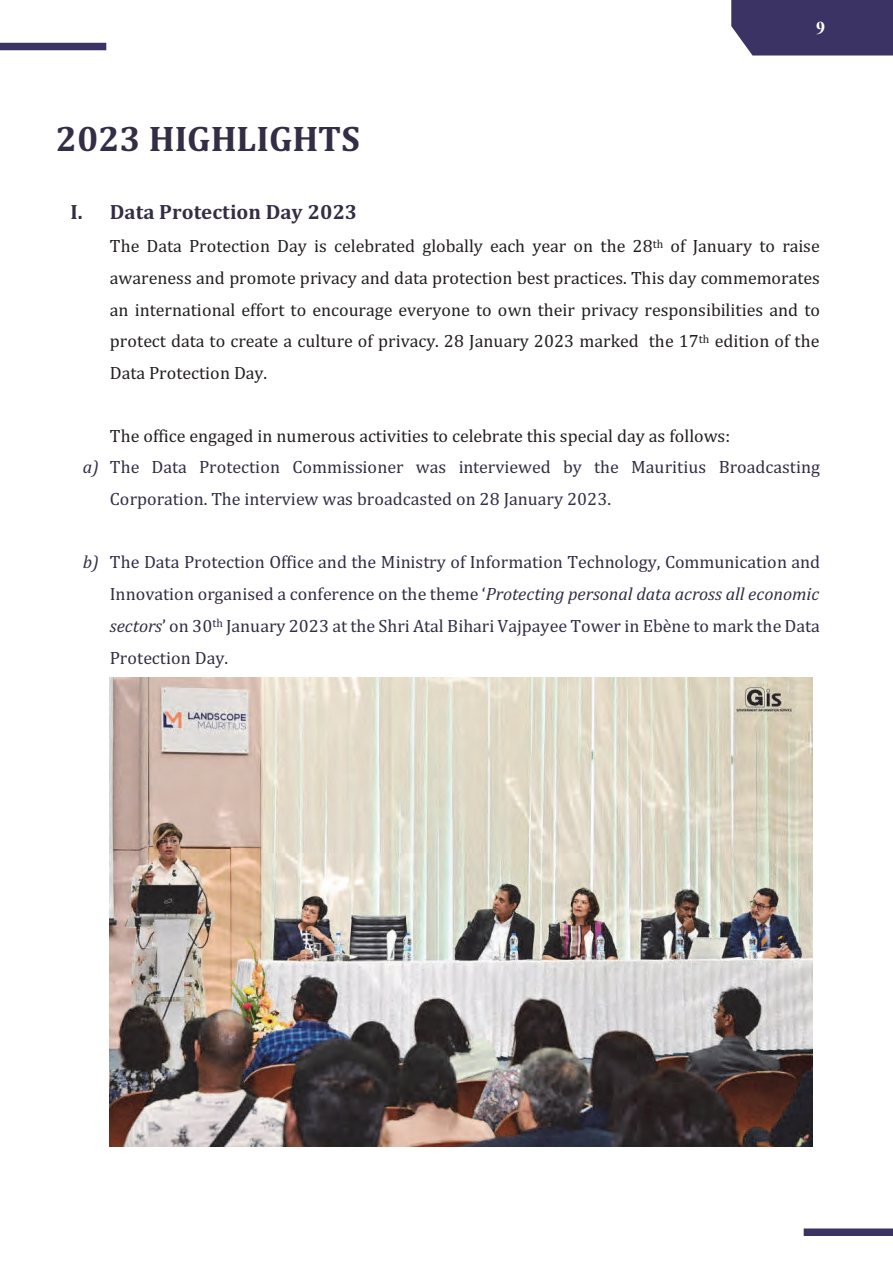
<style>
.page{position:relative;width:893px;height:1263px;background:#fff}
.page>*{position:absolute;margin:0;border:0;box-sizing:border-box;transform-origin:0 0}
.t1{font:700 36px "Cambria";color:#342d46}
.t2{font:700 20.85px "Cambria";color:#342d46}
.t3{font:18px/31.7px "Cambria";color:#231f20;text-align:justify}
.t4{font:18px/31.7px "Cambria";color:#342d46;text-align:justify}
.t5{font:700 18px "Times New Roman";color:#fff}
.s1{font-style:italic}
</style>
<div class="page">
<div style="left:731px;top:0;width:162px;height:56px;background:#3a3363"></div>
<div style="left:0;top:43px;width:106px;height:7px;background:#3a3363"></div>
<div style="left:804px;top:1228px;width:89px;height:8px;background:#3a3363"></div>
<img style="left:110px;top:678px;width:702px;height:468px">
<p class="t1" style="left:56px;top:113px;width:305px">2023 HIGHLIGHTS</p>
<p class="t5" style="left:816px;top:15px;width:10px">9</p>
<p class="t2" style="left:71px;top:197px;width:288px">I. Data Protection Day 2023</p>
<p class="t3" style="left:110px;top:230px;width:712px">The Data Protection Day is celebrated globally each year on the 28<sup>th</sup> of January to raise awareness and promote privacy and data protection best practices. This day commemorates an international effort to encourage everyone to own their privacy responsibilities and to protect data to create a culture of privacy. 28 January 2023 marked the 17<sup>th</sup> edition of the Data Protection Day.</p>
<p class="t3" style="left:110px;top:420px;width:622px">The office engaged in numerous activities to celebrate this special day as follows:</p>
<p class="t4" style="left:83px;top:451px;width:739px"><span class="s1">a)</span> The Data Protection Commissioner was interviewed by the Mauritius Broadcasting</p>
<p class="t4" style="left:110px;top:483px;width:503px">Corporation. The interview was broadcasted on 28 January 2023.</p>
<p class="t4" style="left:110px;top:546px;width:712px;text-indent:-27px"><span class="s1">b)</span> The Data Protection Office and the Ministry of Information Technology, Communication and Innovation organised a conference on the theme ‘<span class="s1">Protecting personal data across all economic sectors</span>’ on 30<sup>th</sup> January 2023 at the Shri Atal Bihari Vajpayee Tower in Ebène to mark the Data Protection Day.</p>
</div>
